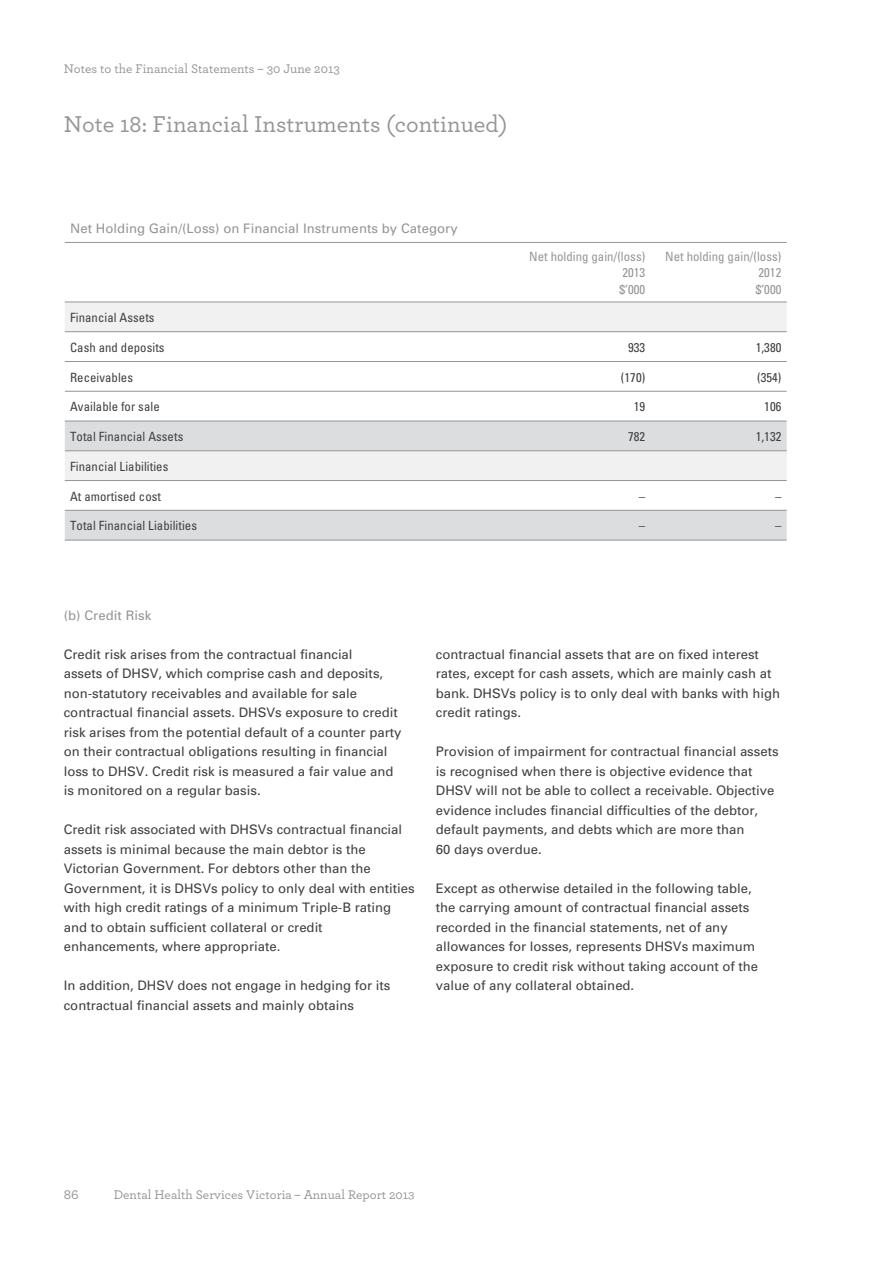
<style>
.page{position:relative;width:893px;height:1263px;background:#fff}
.page>*{position:absolute;margin:0;border:0;box-sizing:border-box;transform-origin:0 0}
.t1{font:500 24px "Archer";color:#939598}
.t2{font:13.2px/19.5px "Univers";color:#404041}
.t3{font:500 13.2px "Archer";color:#939598}
.t4{font:13.2px "Univers";letter-spacing:.005em;color:#939598}
.t5{font:condensed 12.75px "Univers";letter-spacing:.005em;color:#404041}
.t6{font:condensed 12.75px/16.5px "Univers";letter-spacing:.005em;color:#939598;text-align:justify}
.s1{font-size:11.4px}
</style>
<div class="page">
<svg style="left:65px;top:303px;width:722px;height:118px"></svg>
<svg style="left:65px;top:422px;width:722px;height:118px;fill:#dcddde"></svg>
<hr style="left:65px;top:242px;width:722px;height:1px;background:#939598">
<hr style="left:65px;top:302px;width:722px;height:1px;background:#939598">
<hr style="left:65px;top:331px;width:722px;height:1px;background:#939598">
<hr style="left:65px;top:361px;width:722px;height:1px;background:#939598">
<hr style="left:65px;top:391px;width:722px;height:1px;background:#939598">
<hr style="left:65px;top:421px;width:722px;height:1px;background:#939598">
<hr style="left:65px;top:450px;width:722px;height:1px;background:#939598">
<hr style="left:65px;top:480px;width:722px;height:1px;background:#939598">
<hr style="left:65px;top:510px;width:722px;height:1px;background:#939598">
<hr style="left:65px;top:540px;width:722px;height:1px;background:#939598">
<p class="t3" style="left:64px;top:64px;width:278px">Notes to the Financial Statements – 30 June 2013</p>
<h1 class="t1" style="left:64px;top:115px;width:445px">Note 18: Financial Instruments (continued)</h1>
<p class="t4" style="left:70px;top:223px;width:389px">Net Holding Gain/(Loss) on Financial Instruments by Category</p>
<p class="t6" style="left:619px;top:249px;width:27px;text-indent:-90px">Net holding gain/(loss)<br>2013 $’000</p>
<p class="t6" style="left:756px;top:249px;width:27px;text-indent:-90px">Net holding gain/(loss)<br>2012 $’000</p>
<p class="t5" style="left:70px;top:313px;width:86px">Financial Assets</p>
<p class="t5" style="left:70px;top:343px;width:96px">Cash and deposits</p>
<p class="t5" style="left:628px;top:343px;width:19px">933</p>
<p class="t5" style="left:756px;top:343px;width:27px">1,380</p>
<p class="t5" style="left:70px;top:372px;width:64px">Receivables</p>
<p class="t5" style="left:621px;top:372px;width:26px">(170)</p>
<p class="t5" style="left:757px;top:372px;width:26px">(354)</p>
<p class="t5" style="left:70px;top:402px;width:91px">Available for sale</p>
<p class="t5" style="left:634px;top:402px;width:13px">19</p>
<p class="t5" style="left:764px;top:402px;width:19px">106</p>
<p class="t5" style="left:70px;top:432px;width:115px">Total Financial Assets</p>
<p class="t5" style="left:628px;top:432px;width:19px">782</p>
<p class="t5" style="left:756px;top:432px;width:27px">1,132</p>
<p class="t5" style="left:70px;top:462px;width:100px">Financial Liabilities</p>
<p class="t5" style="left:70px;top:491px;width:92px">At amortised cost</p>
<p class="t5" style="left:639px;top:491px;width:8px">–</p>
<p class="t5" style="left:775px;top:491px;width:8px">–</p>
<p class="t5" style="left:70px;top:521px;width:128px">Total Financial Liabilities</p>
<p class="t5" style="left:639px;top:521px;width:8px">–</p>
<p class="t5" style="left:775px;top:521px;width:8px">–</p>
<p class="t4" style="left:64px;top:610px;width:89px">(b) Credit Risk</p>
<p class="t2" style="left:64px;top:645px;width:339px">Credit risk arises from the contractual financial<br>assets of DHSV, which comprise cash and deposits, non-statutory receivables and available for sale contractual financial assets. DHSVs exposure to credit risk arises from the potential default of a counter party on their contractual obligations resulting in financial loss to DHSV. Credit risk is measured a fair value and is monitored on a regular basis.</p>
<p class="t2" style="left:64px;top:821px;width:352px">Credit risk associated with DHSVs contractual financial assets is minimal because the main debtor is the Victorian Government. For debtors other than the Government, it is DHSVs policy to only deal with entities with high credit ratings of a minimum Triple-B rating and to obtain sufficient collateral or credit enhancements, where appropriate.</p>
<p class="t2" style="left:64px;top:977px;width:328px">In addition, DHSV does not engage in hedging for its contractual financial assets and mainly obtains</p>
<p class="t2" style="left:436px;top:645px;width:346px">contractual financial assets that are on fixed interest rates, except for cash assets, which are mainly cash at bank. DHSVs policy is to only deal with banks with high credit ratings.</p>
<p class="t2" style="left:436px;top:743px;width:344px">Provision of impairment for contractual financial assets is recognised when there is objective evidence that DHSV will not be able to collect a receivable. Objective evidence includes financial difficulties of the debtor, default payments, and debts which are more than<br>60 days overdue.</p>
<p class="t2" style="left:436px;top:879px;width:324px">Except as otherwise detailed in the following table, the carrying amount of contractual financial assets recorded in the financial statements, net of any allowances for losses, represents DHSVs maximum exposure to credit risk without taking account of the value of any collateral obtained.</p>
<p class="t3" style="left:64px;top:1190px;width:17px">86</p>
<p class="t3" style="left:114px;top:1190px;width:302px">Dental Health Services Victoria – Annual Report 201<span class="s1">3</span></p>
</div>
